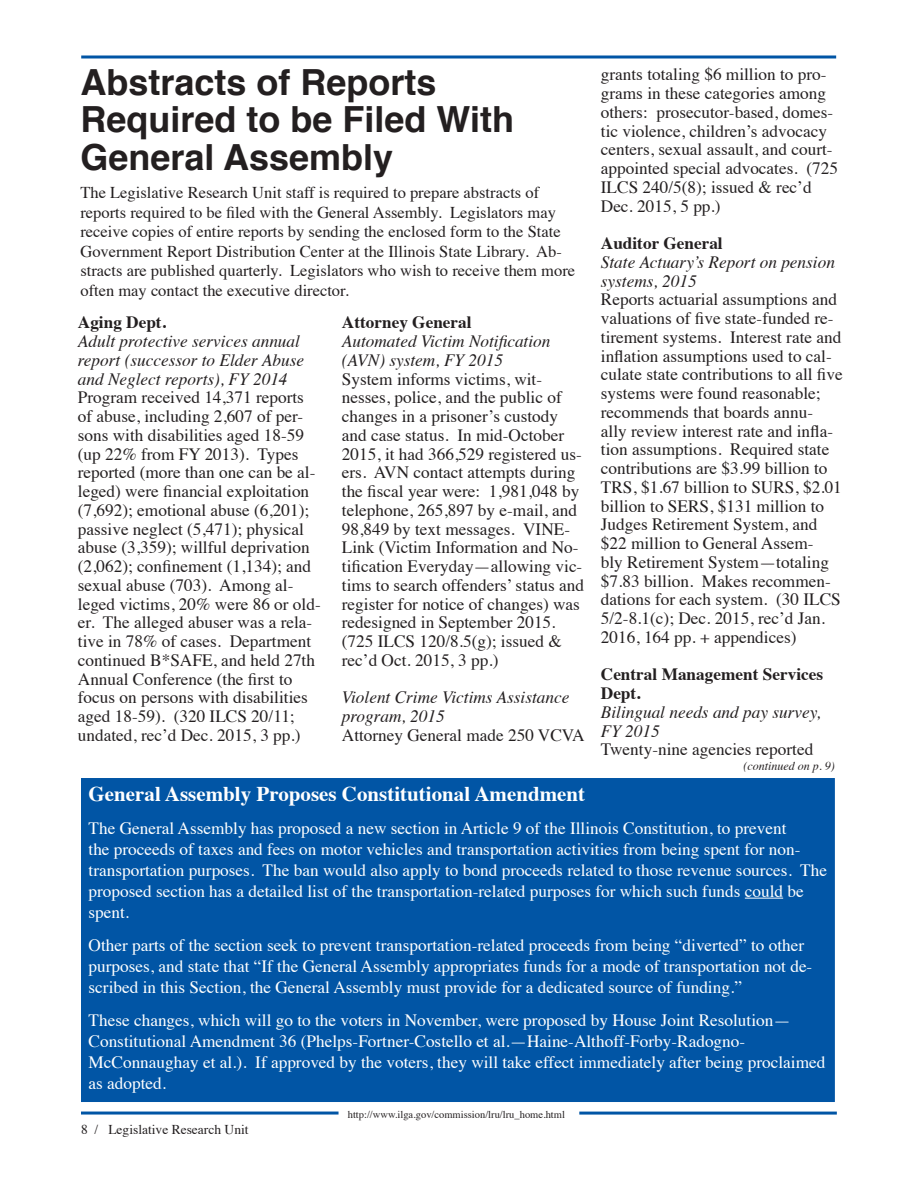
<style>
.page{position:relative;width:918px;height:1188px;background:#fff}
.page>*{position:absolute;margin:0;border:0;box-sizing:border-box;transform-origin:0 0}
.Headline{font:700 36px/37.5px "Helvetica";color:#231f20}
.Body_text{font:700 21px "Times";color:#fff}
.Body_text-2{font:17.25px/18.8px "Times";color:#231f20}
.Body_text-3{font:17.25px/21px "Times";color:#fff}
.Body_text-4{font:italic 17.25px/18.8px "Times";color:#231f20}
.Body_text-5{font:700 17.25px/18.8px "Times";color:#231f20}
.t1{font:16.5px/19.5px "Times";color:#231f20}
.t2{font:13.5px "Times";color:#231f20}
.Cont_d_on{font:italic 12px "Times";color:#231f20}
.t3{font:10.5px "Times";color:#231f20}
</style>
<div class="page">
<hr style="left:81px;top:56px;width:755px;height:2px;background:#0155a5">
<hr style="left:81px;top:1112px;width:258px;height:3px;background:#0155a5">
<hr style="left:579px;top:1112px;width:258px;height:3px;background:#0155a5">
<div style="left:81px;top:778px;width:754px;height:324px;background:#0155a5"></div>
<hr style="left:745px;top:898px;width:38px;height:1px;background:#fff">
<p class="Headline" style="left:80px;top:64px;width:435px">Abstracts of Reports<br>Required to be Filed With<br>General Assembly</p>
<p class="t1" style="left:80px;top:181px;width:496px">The Legislative Research Unit staff is required to prepare abstracts of reports required to be filed with the General Assembly. Legislators may receive copies of entire reports by sending the enclosed form to the State Government Report Distribution Center at the Illinois State Library. Ab&shy;stracts are published quarterly. Legislators who wish to receive them more often may contact the executive director.</p>
<p class="Body_text-5" style="left:78px;top:311px;width:90px">Aging Dept.</p>
<p class="Body_text-4" style="left:78px;top:331px;width:228px">Adult protective services annual report (successor to Elder Abuse and Neglect reports), FY 2014</p>
<p class="Body_text-2" style="left:78px;top:387px;width:244px">Program received 14,371 reports of abuse, including 2,607 of per&shy;sons with disabilities aged 18-59 (up 22% from FY 2013). Types reported (more than one can be al&shy;leged) were financial exploitation (7,692); emotional abuse (6,201); passive neglect (5,471); physical abuse (3,359); willful deprivation (2,062); confinement (1,134); and sexual abuse (703). Among al&shy;leged victims, 20% were 86 or old&shy;er. The alleged abuser was a rela&shy;tive in 78% of cases. Department continued B*SAFE, and held 27th Annual Conference (the first to focus on persons with disabilities aged 18-59). (320 ILCS 20/11; undated, rec’d Dec. 2015, 3 pp.)</p>
<p class="Body_text-5" style="left:342px;top:311px;width:131px">Attorney General</p>
<p class="Body_text-4" style="left:342px;top:331px;width:210px">Automated Victim Notification (AVN) system, FY 2015</p>
<p class="Body_text-2" style="left:342px;top:368px;width:244px">System informs victims, wit&shy;nesses, police, and the public of changes in a prisoner’s custody and case status. In mid-October<br>2015, it had 366,529 registered us&shy;ers. AVN contact attempts during the fiscal year were: 1,981,048 by telephone, 265,897 by e-mail, and<br>98,849 by text messages. VINE-<br>Link (Victim Information and No&shy;tification Everyday—allowing vic&shy;tims to search offenders’ status and register for notice of changes) was redesigned in September 2015. (725 ILCS 120/8.5(g); issued &amp; rec’d Oct. 2015, 3 pp.)</p>
<p class="Body_text-4" style="left:342px;top:687px;width:229px">Violent Crime Victims Assistance program, 2015</p>
<p class="Body_text-2" style="left:342px;top:724px;width:244px">Attorney General made 250 VCVA</p>
<p class="Body_text-2" style="left:601px;top:64px;width:239px">grants totaling $6 million to pro&shy;grams in these categories among others: prosecutor-based, domes&shy;tic violence, children’s advocacy centers, sexual assault, and court&shy;appointed special advocates. (725<br>ILCS 240/5(8); issued &amp; rec’d<br>Dec. 2015, 5 pp.)</p>
<p class="Body_text-5" style="left:601px;top:232px;width:123px">Auditor General</p>
<p class="Body_text-4" style="left:601px;top:252px;width:236px">State Actuary’s Report on pension systems, 2015</p>
<p class="Body_text-2" style="left:601px;top:289px;width:243px">Reports actuarial assumptions and valuations of five state-funded re&shy;tirement systems. Interest rate and inflation assumptions used to cal&shy;culate state contributions to all five systems were found reasonable; recommends that boards annu&shy;ally review interest rate and infla&shy;tion assumptions. Required state contributions are $3.99 billion to TRS, $1.67 billion to SURS, $2.01 billion to SERS, $131 million to Judges Retirement System, and $22 million to General Assem-<br>bly Retirement System—totaling $7.83 billion. Makes recommen&shy;dations for each system. (30 ILCS 5/2-8.1(c); Dec. 2015, rec’d Jan.<br>2016, 164 pp. + appendices)</p>
<p class="Body_text-5" style="left:601px;top:663px;width:224px">Central Management Services<br>Dept.</p>
<p class="Body_text-4" style="left:601px;top:702px;width:221px">Bilingual needs and pay survey,<br>FY 2015</p>
<p class="Body_text-2" style="left:601px;top:739px;width:214px">Twenty-nine agencies reported</p>
<p class="Cont_d_on" style="left:744px;top:756px;width:93px">(continued on p. 9)</p>
<p class="Body_text" style="left:89px;top:774px;width:498px">General Assembly Proposes Constitutional Amendment</p>
<p class="Body_text-3" style="left:89px;top:816px;width:700px">The General Assembly has proposed a new section in Article 9 of the Illinois Constitution, to prevent</p>
<p class="Body_text-3" style="left:89px;top:837px;width:740px">the proceeds of taxes and fees on motor vehicles and transportation activities from being spent for non&shy;transportation purposes. The ban would also apply to bond proceeds related to those revenue sources. The proposed section has a detailed list of the transportation-related purposes for which such funds could be spent.</p>
<p class="Body_text-3" style="left:89px;top:933px;width:725px">Other parts of the section seek to prevent transportation-related proceeds from being “diverted” to other purposes, and state that “If the General Assembly appropriates funds for a mode of transportation not de&shy;scribed in this Section, the General Assembly must provide for a dedicated source of funding.”</p>
<p class="Body_text-3" style="left:89px;top:1008px;width:704px">These changes, which will go to the voters in November, were proposed by House Joint Resolution—</p>
<p class="Body_text-3" style="left:89px;top:1029px;width:658px">Constitutional Amendment 36 (Phelps-Fortner-Costello et al.—Haine-Althoff-Forby-Radogno-</p>
<p class="Body_text-3" style="left:89px;top:1050px;width:738px">McConnaughay et al.). If approved by the voters, they will take effect immediately after being proclaimed as adopted.</p>
<p class="t2" style="left:81px;top:1116px;width:169px">8 / Legislative Research Unit</p>
<p class="t3" style="left:348px;top:1104px;width:219px">http://www.ilga.gov/commission/lru/lru_home.html</p>
</div>
